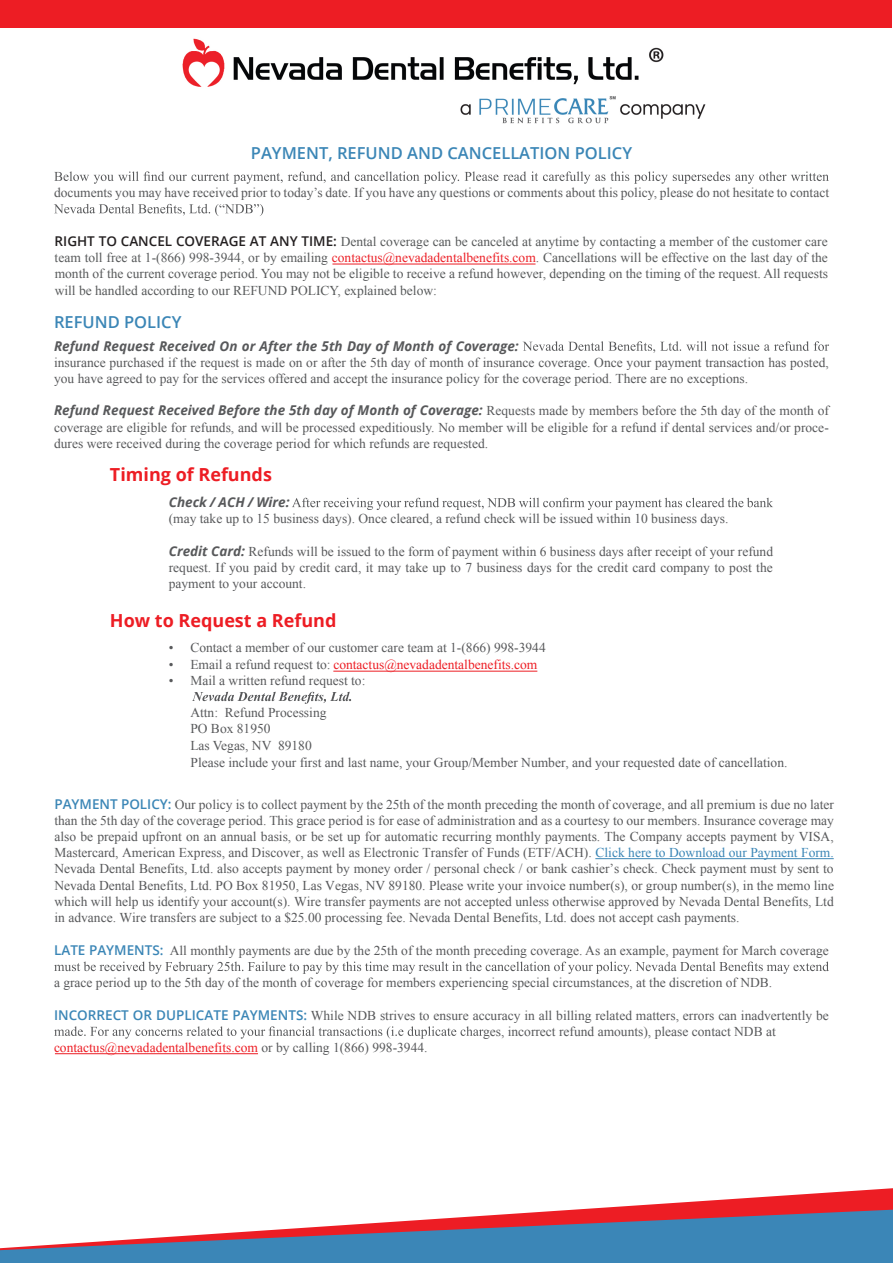
<style>
.page{position:relative;width:893px;height:1263px;background:#fff}
.page>*{position:absolute;margin:0;border:0;box-sizing:border-box;transform-origin:0 0}
.t1{font:700 18px "Open Sans";color:#ed1d24}
.t2{font:600 16.5px "Open Sans";color:#3b86b6}
.t3{font:13.5px/16.2px "Times New Roman";color:#58595b}
.t4{font:13.5px/16.2px "Times New Roman";color:#585a5b;text-align:justify}
.t5{font:italic 700 13.5px "Open Sans";color:#58595b}
.t6{font:13.5px "Times New Roman";color:#ed1d24}
.t7{font:13.5px "Times New Roman";color:#57585b}
.s1{font-family:"Open Sans";font-weight:600;color:#231f20}
.s2{color:#ec2027}
.s3{font-family:"Times New Roman";font-weight:400;font-style:normal}
.s4{font-family:"Open Sans";font-weight:700;font-style:italic}
.s5{color:#58595b}
.s6{font-family:"Open Sans";font-weight:600;color:#3b86b6}
.s7{color:#3b86b6}
</style>
<div class="page">
<div style="left:1px;top:0;width:891px;height:28px;background:#ed1d24"></div>
<svg style="left:54px;top:171px;width:775px;height:13px"></svg>
<svg style="left:54px;top:204px;width:209px;height:12px"></svg>
<svg style="left:523px;top:341px;width:306px;height:12px"></svg>
<svg style="left:54px;top:961px;width:775px;height:13px"></svg>
<svg style="left:54px;top:1026px;width:429px;height:13px"></svg>
<svg style="left:292px;top:498px;width:481px;height:12px"></svg>
<svg style="left:192px;top:692px;width:159px;height:12px"></svg>
<svg style="left:570px;top:1188px;width:323px;height:22px"></svg>
<svg style="left:0;top:1210px;width:893px;height:53px;fill:#3b86b7"></svg>
<hr style="left:332px;top:264px;width:204px;height:1px;background:#ed1d24">
<hr style="left:55px;top:1053px;width:203px;height:1px;background:#ed1d24">
<hr style="left:595px;top:858px;width:239px;height:1px;background:#3b86b6">
<img style="left:182px;top:38px;width:524px;height:86px">
<hr style="left:333px;top:671px;width:204px;height:1px;background:#ed1d24">
<p class="t2" style="left:251px;top:141px;width:383px">PAYMENT, REFUND AND CANCELLATION POLICY</p>
<p class="t3" style="left:54px;top:184px;width:777px">documents you may have received prior to today’s date. If you have any questions or comments about this policy, please do not hesitate to contact</p>
<p class="t4" style="left:55px;top:233px;width:775px"><span class="s1">RIGHT TO CANCEL COVERAGE AT ANY TIME:</span> Dental coverage can be canceled at anytime by contacting a member of the customer care team toll free at 1-(866) 998-3944, or by emailing <span class="s2">contactus@nevadadentalbenefits.com</span>. Cancellations will be effective on the last day of the month of the current coverage period. You may not be eligible to receive a refund however, depending on the timing of the request. All requests will be handled according to our REFUND POLICY, explained below:</p>
<p class="t2" style="left:54px;top:311px;width:129px">REFUND POLICY</p>
<p class="t5" style="left:54px;top:336px;width:466px">Refund Request Received On or After the 5th Day of Month of Coverage:</p>
<p class="t3" style="left:54px;top:354px;width:776px">insurance purchased if the request is made on or after the 5th day of month of insurance coverage. Once your payment transaction has posted, you have agreed to pay for the services offered and accept the insurance policy for the coverage period. There are no exceptions.</p>
<p class="t5" style="left:54px;top:401px;width:776px">Refund Request Received Before the 5th day of Month of Coverage: <span class="s3">Requests made by members before the 5th day of the month of</span></p>
<p class="t3" style="left:54px;top:419px;width:776px">coverage are eligible for refunds, and will be processed expeditiously. No member will be eligible for a refund if dental services and/or proce&shy;dures were received during the coverage period for which refunds are requested.</p>
<h1 class="t1" style="left:110px;top:462px;width:164px">Timing of Refunds</h1>
<p class="t5" style="left:169px;top:493px;width:122px">Check / ACH / Wire:</p>
<p class="t3" style="left:169px;top:510px;width:561px">(may take up to 15 business days). Once cleared, a refund check will be issued within 10 business days.</p>
<p class="t3" style="left:169px;top:543px;width:606px;text-align:justify"><span class="s4">Credit Card:</span> Refunds will be issued to the form of payment within 6 business days after receipt of your refund request. If you paid by credit card, it may take up to 7 business days for the credit card company to post the payment to your account.</p>
<h1 class="t1" style="left:110px;top:608px;width:228px">How to Request a Refund</h1>
<p class="t3" style="left:169px;top:639px;width:379px">• Contact a member of our customer care team at 1-(866) 998-3944</p>
<p class="t6" style="left:169px;top:655px;width:370px"><span class="s5">• Email a refund request to:</span> contactus@nevadadentalbenefits.com</p>
<p class="t3" style="left:169px;top:672px;width:198px">• Mail a written refund request to:</p>
<p class="t3" style="left:190px;top:704px;width:138px">Attn: Refund Processing<br>PO Box 81950<br>Las Vegas, NV 89180</p>
<p class="t7" style="left:191px;top:753px;width:598px">Please include your first and last name, your Group/Member Number, and your requested date of cancellation.</p>
<p class="t3" style="left:54px;top:796px;width:781px;text-align:justify"><span class="s6">PAYMENT POLICY:</span> Our policy is to collect payment by the 25th of the month preceding the month of coverage, and all premium is due no later than the 5th day of the coverage period. This grace period is for ease of administration and as a courtesy to our members. Insurance coverage may also be prepaid upfront on an annual basis, or be set up for automatic recurring monthly payments. The Company accepts payment by VISA, Mastercard, American Express, and Discover, as well as Electronic Transfer of Funds (ETF/ACH). <span class="s7">Click here to Download our Payment Form.<br></span>Nevada Dental Benefits, Ltd. also accepts payment by money order / personal check / or bank cashier’s check. Check payment must by sent to Nevada Dental Benefits, Ltd. PO Box 81950, Las Vegas, NV 89180. Please write your invoice number(s), or group number(s), in the memo line which will help us identify your account(s). Wire transfer payments are not accepted unless otherwise approved by Nevada Dental Benefits, Ltd in advance. Wire transfers are subject to a $25.00 processing fee. Nevada Dental Benefits, Ltd. does not accept cash payments.</p>
<p class="t3" style="left:54px;top:942px;width:776px"><span class="s6">LATE PAYMENTS:</span> All monthly payments are due by the 25th of the month preceding coverage. As an example, payment for March coverage</p>
<p class="t3" style="left:54px;top:974px;width:720px">a grace period up to the 5th day of the month of coverage for members experiencing special circumstances, at the discretion of NDB.</p>
<p class="t3" style="left:54px;top:1007px;width:776px"><span class="s6">INCORRECT OR DUPLICATE PAYMENTS:</span> While NDB strives to ensure accuracy in all billing related matters, errors can inadvertently be</p>
<p class="t3" style="left:483px;top:1023px;width:294px">ges, incorrect refund amounts), please contact NDB at</p>
<p class="t6" style="left:54px;top:1038px;width:375px">contactus@nevadadentalbenefits.com <span class="s5">or by calling 1(866) 998-3944.</span></p>
</div>
